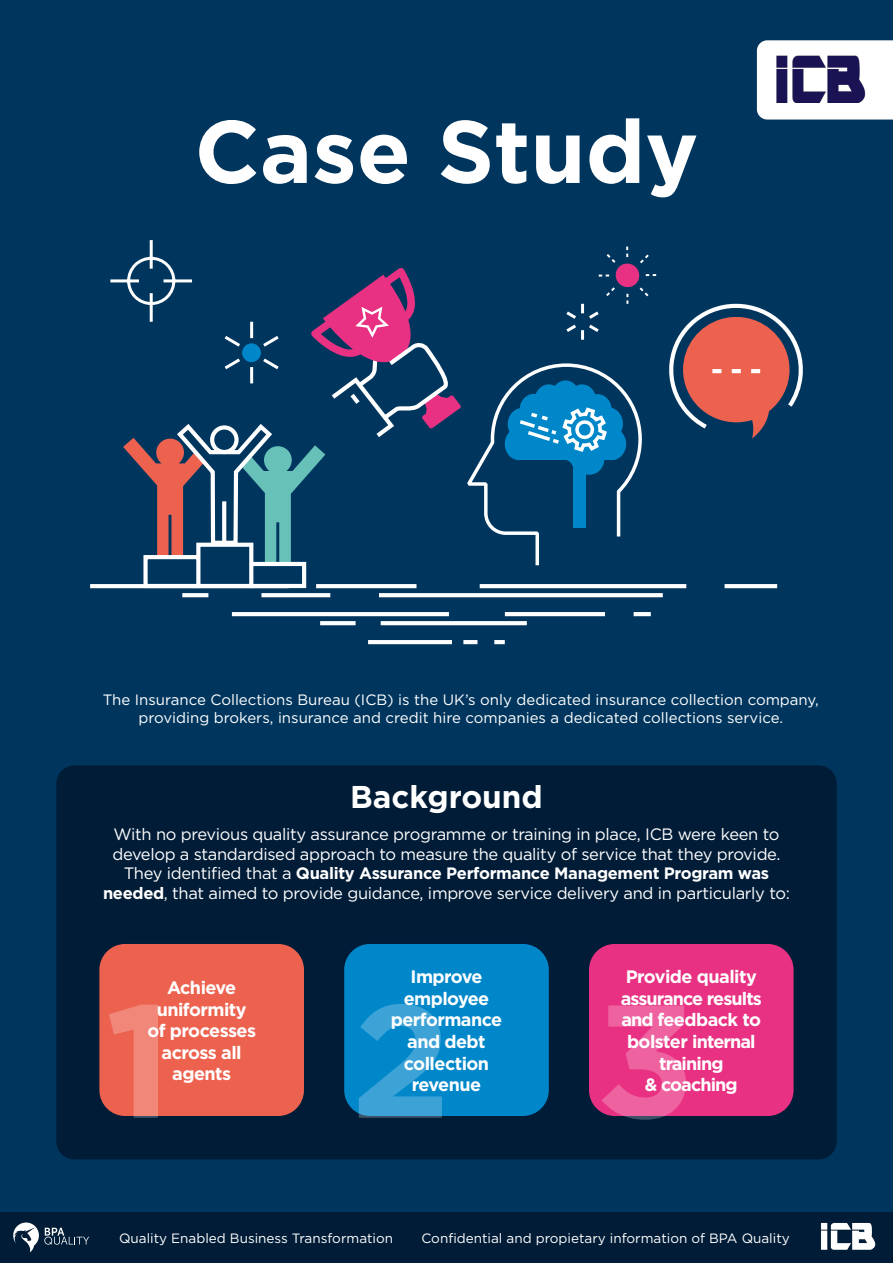
<style>
.page{position:relative;width:893px;height:1263px;background:#fff}
.page>*{position:absolute;margin:0;border:0;box-sizing:border-box;transform-origin:0 0}
.t1{font:700 160.5px "Gotham";color:#fff}
.t2{font:700 88.5px "Gotham";color:#fff}
.t3{font:700 31.5px "Gotham";color:#fff}
.t4{font:700 18px/21.6px "Gotham";letter-spacing:-.03em;color:#fff;text-align:center}
.t5{font:700 18px/21.6px "Gotham";letter-spacing:-.05em;color:#fff;text-align:center}
.t6{font:16.5px/19.8px "Gotham";letter-spacing:-.02em;color:#fff;text-align:center}
.t7{font:15px/18px "Gotham";color:#fff;text-align:center}
.t8{font:13.5px "Gotham";color:#fff}
.s1{font-weight:700}
</style>
<div class="page">
<div style="left:0;top:1212px;width:893px;height:51px;background:#001c37"></div>
<svg style="left:13px;top:1222px;width:76px;height:30px"></svg>
<img style="left:821px;top:1222px;width:55px;height:28px">
<div style="left:0;top:0;width:893px;height:1212px;background:#00365e"></div>
<hr style="left:505px;top:612px;width:100px;height:4px;background:#fff">
<hr style="left:232px;top:612px;width:217px;height:4px;background:#fff">
<svg style="left:381px;top:621px;width:146px;height:4px"></svg>
<svg style="left:320px;top:621px;width:36px;height:4px"></svg>
<hr style="left:634px;top:612px;width:17px;height:4px;background:#fff">
<hr style="left:463px;top:640px;width:14px;height:4px;background:#fff">
<hr style="left:368px;top:640px;width:84px;height:4px;background:#fff">
<svg style="left:494px;top:640px;width:11px;height:4px"></svg>
<svg style="left:656px;top:584px;width:30px;height:4px"></svg>
<svg style="left:90px;top:584px;width:17px;height:4px"></svg>
<svg style="left:379px;top:593px;width:284px;height:4px"></svg>
<svg style="left:261px;top:593px;width:69px;height:4px"></svg>
<svg style="left:182px;top:593px;width:26px;height:4px"></svg>
<svg style="left:725px;top:584px;width:52px;height:4px"></svg>
<svg style="left:669px;top:304px;width:134px;height:134px"></svg>
<svg style="left:107px;top:240px;width:549px;height:349px"></svg>
<div style="left:56px;top:765px;width:781px;height:394px;background:#001c37;border-radius:18px"></div>
<div style="left:757px;top:40px;width:136px;height:80px;background:#fff"></div>
<img style="left:774px;top:51px;width:91px;height:51px">
<div style="left:99px;top:944px;width:205px;height:172px;background:#ec624f;border-radius:26px"></div>
<div style="left:344px;top:944px;width:205px;height:172px;background:#0087ca;border-radius:26px"></div>
<div style="left:589px;top:944px;width:205px;height:172px;background:#e83182;border-radius:26px"></div>
<h2 class="t2" style="left:195px;top:93px;width:505px">Case Study</h2>
<p class="t7" style="left:103px;top:690px;width:718px">The Insurance Collections Bureau (ICB) is the UK’s only dedicated insurance collection company, providing brokers, insurance and credit hire companies a dedicated collections service.</p>
<h3 class="t3" style="left:350px;top:776px;width:194px">Background</h3>
<p class="t6" style="left:103px;top:824px;width:688px">With no previous quality assurance programme or training in place, ICB were keen to develop a standardised approach to measure the quality of service that they provide.<br>They identified that a <span class="s1">Quality Assurance Performance Management Program was needed</span>, that aimed to provide guidance, improve service delivery and in particularly to:</p>
<p class="t4" style="left:147px;top:977px;width:110px">Achieve uniformity of processes across all agents</p>
<p class="t4" style="left:391px;top:966px;width:113px">Improve employee performance and debt collection revenue</p>
<p class="t5" style="left:621px;top:966px;width:143px">Provide quality assurance results and feedback to bolster internal training<br>&amp; coaching</p>
<h1 class="t1" style="left:105px;top:954px;width:592px">123</h1>
<p class="t8" style="left:119px;top:1230px;width:276px">Quality Enabled Business Transformation</p>
<p class="t8" style="left:421px;top:1230px;width:370px">Confidential and propietary information of BPA Quality</p>
</div>
